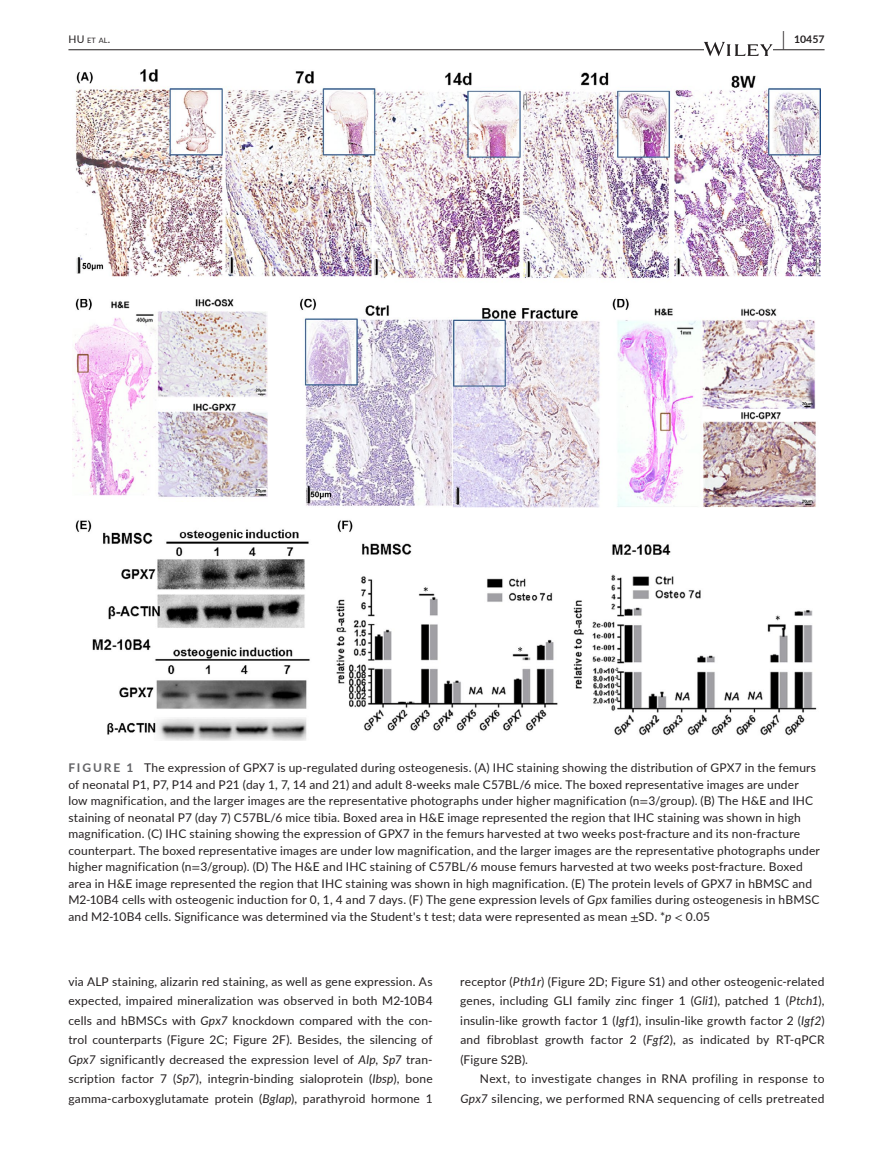
<style>
.page{position:relative;width:893px;height:1174px;background:#fff}
.page>*{position:absolute;margin:0;border:0;box-sizing:border-box;transform-origin:0 0}
.t1{font:12px/19.5px "Lato";letter-spacing:.015em;color:#231f20;text-align:justify}
.t2{font:700 10.5px "Lato";color:#231f20}
.t3{font:7.35px "Lato";color:#231f20}
.s1{font-size:10.5px}
.s2{font-size:19.5px}
.s3{font-weight:700;color:#636366}
.s4{font-family:"STIX"}
.s5{font-style:italic}
</style>
<div class="page">
<hr style="left:68px;top:49px;width:756px;height:1px;background:#231f20">
<svg style="left:704px;top:42px;width:69px;height:14px"></svg>
<img style="left:72px;top:69px;width:749px;height:671px">
<p class="t3" style="left:68px;top:35px;width:43px"><span class="s1">HU</span> et al<span class="s1">.</span></p>
<p class="t2" style="left:782px;top:31px;width:44px"><span class="s2">|</span> 10457</p>
<p class="t1" style="left:68px;top:759px;width:753px;line-height:16.5px;text-align:left"><span class="s3">FIGURE 1</span> The expression of GPX7 is up-regulated during osteogenesis. (A) IHC staining showing the distribution of GPX7 in the femurs of neonatal P1, P7, P14 and P21 (day 1, 7, 14 and 21) and adult 8-weeks male C57BL/6 mice. The boxed representative images are under low magnification, and the larger images are the representative photographs under higher magnification (n<span class="s4">=</span>3/group). (B) The H&amp;E and IHC staining of neonatal P7 (day 7) C57BL/6 mice tibia. Boxed area in H&amp;E image represented the region that IHC staining was shown in high magnification. (C) IHC staining showing the expression of GPX7 in the femurs harvested at two weeks post-fracture and its non-fracture counterpart. The boxed representative images are under low magnification, and the larger images are the representative photographs under higher magnification (n<span class="s4">=</span>3/group). (D) The H&amp;E and IHC staining of C57BL/6 mouse femurs harvested at two weeks post-fracture. Boxed area in H&amp;E image represented the region that IHC staining was shown in high magnification. (E) The protein levels of GPX7 in hBMSC and M2-10B4 cells with osteogenic induction for 0, 1, 4 and 7 days. (F) The gene expression levels of <span class="s5">Gpx</span> families during osteogenesis in hBMSC and M2-10B4 cells. Significance was determined via the Student's t test; data were represented as mean <span class="s4">±</span>SD. *<span class="s5">p</span> <span class="s4">&lt;</span> 0.05</p>
<p class="t1" style="left:68px;top:971px;width:366px">via ALP staining, alizarin red staining, as well as gene expression. As expected, impaired mineralization was observed in both M2-10B4 cells and hBMSCs with <span class="s5">Gpx7</span> knockdown compared with the con&shy;trol counterparts (Figure 2C; Figure 2F). Besides, the silencing of <span class="s5">Gpx7</span> significantly decreased the expression level of <span class="s5">Alp</span>, <span class="s5">Sp7</span> tran&shy;scription factor 7 (<span class="s5">Sp7</span>), integrin-binding sialoprotein (<span class="s5">Ibsp</span>), bone gamma-carboxyglutamate protein (<span class="s5">Bglap</span>), parathyroid hormone 1</p>
<p class="t1" style="left:460px;top:971px;width:366px">receptor (<span class="s5">Pth1r</span>) (Figure 2D; Figure S1) and other osteogenic-related genes, including GLI family zinc finger 1 (<span class="s5">Gli1</span>), patched 1 (<span class="s5">Ptch1</span>), insulin-like growth factor 1 (<span class="s5">Igf1</span>), insulin-like growth factor 2 (<span class="s5">Igf2</span>) and fibroblast growth factor 2 (<span class="s5">Fgf2</span>), as indicated by RT-qPCR (Figure S2B).</p>
<p class="t1" style="left:460px;top:1068px;width:366px;text-align:right">Next, to investigate changes in RNA profiling in response to<br><span class="s5">Gpx7</span> silencing, we performed RNA sequencing of cells pretreated</p>
</div>
